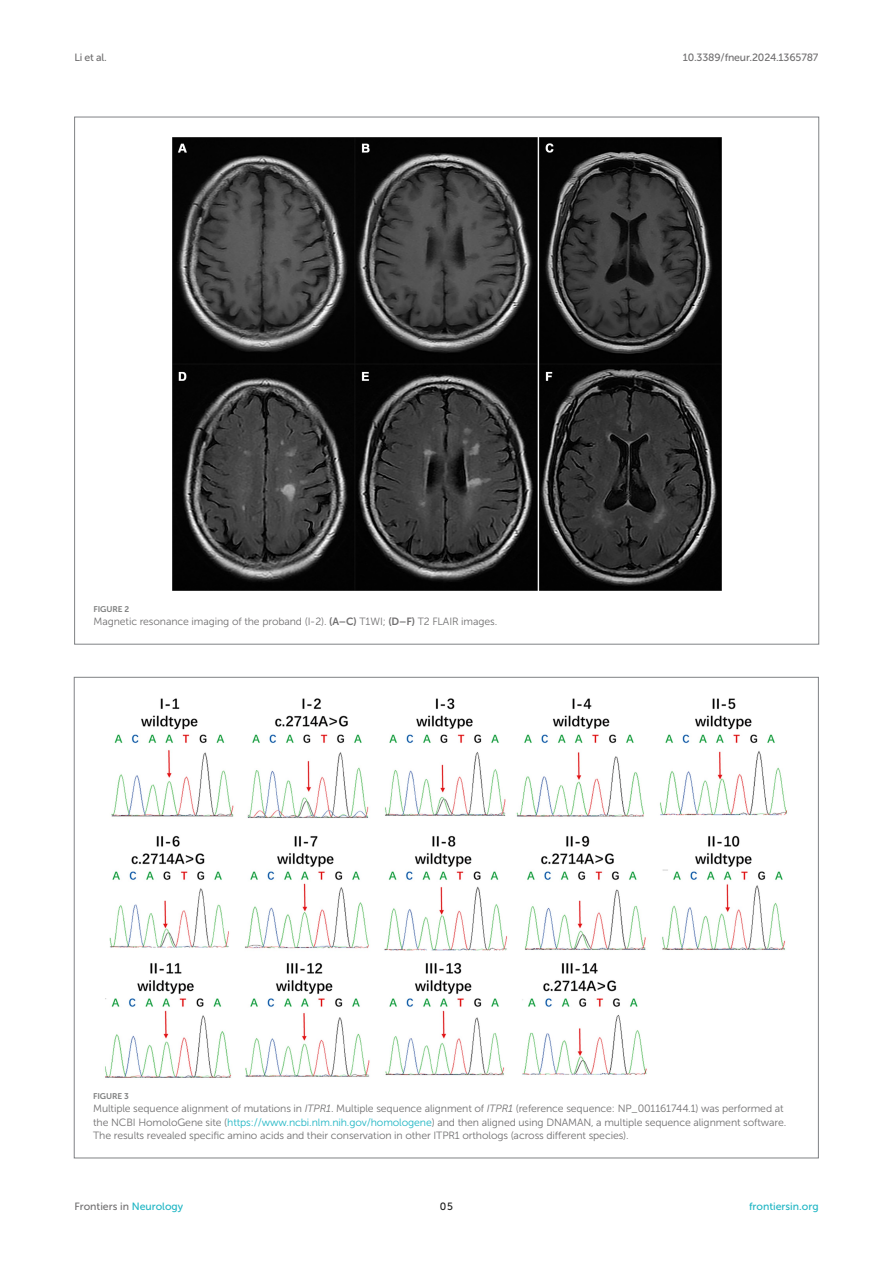
<style>
.page{position:relative;width:893px;height:1263px;background:#fff}
.page>*{position:absolute;margin:0;border:0;box-sizing:border-box;transform-origin:0 0}
.FIG_LEG{font:10.5px/13.5px "Museo Sans 300";letter-spacing:-.01em;color:#706f70}
.t1{font:10.5px "Museo Sans 500";letter-spacing:-.015em;color:#706f70}
.t2{font:10.5px "Museo Sans 500";color:#1db5c3}
.t3{font:10.5px "Museo Sans 500";color:#1b1c1b}
.FIG_HD{font:8.25px "Museo Sans 700";letter-spacing:-.01em;color:#7e7f7f}
.s1{font-family:"Museo Sans 700"}
.s2{font-style:italic}
.s3{color:#1db5c3}
</style>
<div class="page">
<img style="left:172px;top:137px;width:550px;height:454px">
<img style="left:105px;top:698px;width:682px;height:380px">
<p class="t1" style="left:74px;top:51px;width:34px">Li et al.</p>
<p class="t1" style="left:683px;top:51px;width:137px">10.3389/fneur.2024.1365787</p>
<p class="FIG_HD" style="left:94px;top:604px;width:37px">FIGURE 2</p>
<p class="FIG_LEG" style="left:94px;top:615px;width:405px">Magnetic resonance imaging of the proband (I-2). <span class="s1">(A–C)</span> T1WI; <span class="s1">(D–F)</span> T2 FLAIR images.</p>
<p class="FIG_HD" style="left:93px;top:1091px;width:37px">FIGURE 3</p>
<p class="FIG_LEG" style="left:93px;top:1102px;width:695px">Multiple sequence alignment of mutations in <span class="s2">ITPR1</span>. Multiple sequence alignment of <span class="s2">ITPR1</span> (reference sequence: NP_001161744.1) was performed at the NCBI HomoloGene site (<span class="s3">https://www.ncbi.nlm.nih.gov/homologene</span>) and then aligned using DNAMAN, a multiple sequence alignment software.<br>The results revealed specific amino acids and their conservation in other ITPR1 orthologs (across different species).</p>
<p class="t1" style="left:74px;top:1200px;width:110px">Frontiers in <span class="s3">Neurology</span></p>
<p class="t3" style="left:440px;top:1200px;width:14px">05</p>
<p class="t2" style="left:749px;top:1200px;width:71px">frontiersin.org</p>
</div>
